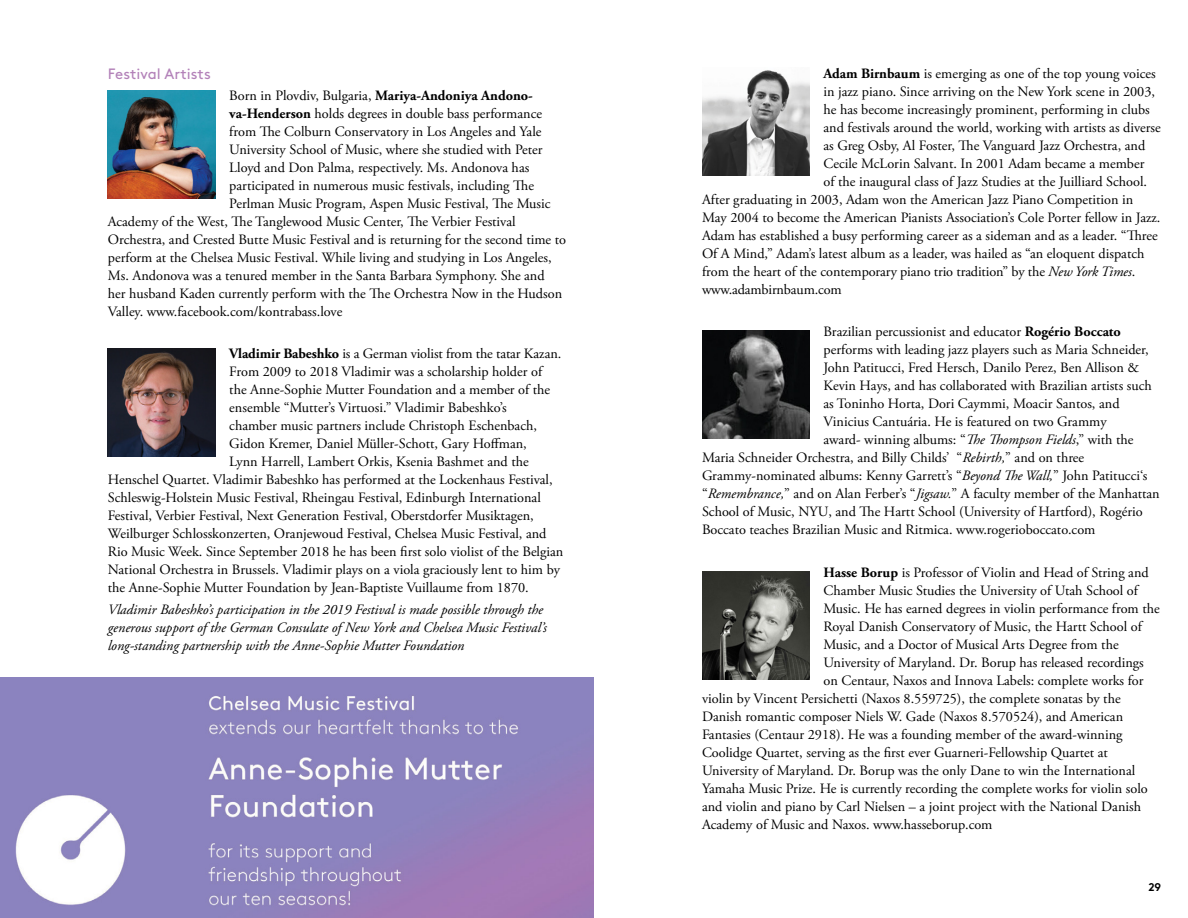
<style>
.page{position:relative;width:1188px;height:918px;background:#fff}
.page>*{position:absolute;margin:0;border:0;box-sizing:border-box;transform-origin:0 0}
.t1{font:15px "Brown Std";color:#b382b9}
.t2{font:14.25px "Adobe Garamond Pro";color:#000}
.t3{font:italic 14.25px/18px "Adobe Garamond Pro";color:#000}
.t4{font:700 11.25px "Brown Std";color:#000}
.s1{font-weight:700}
.s2{font-style:italic}
</style>
<div class="page">
<img style="left:108px;top:91px;width:108px;height:108px">
<img style="left:108px;top:349px;width:108px;height:108px">
<img style="left:702px;top:70px;width:108px;height:106px">
<img style="left:702px;top:330px;width:108px;height:108px">
<img style="left:702px;top:571px;width:108px;height:108px">
<img style="left:0;top:678px;width:594px;height:240px">
<p class="t1" style="left:108px;top:65px;width:105px">Festival Artists</p>
<p class="t2" style="left:229px;top:87px;width:305px">Born in Plovdiv, Bulgaria, <span class="s1">Mariya-Andoniya Andono-</span></p>
<p class="t2" style="left:229px;top:105px;width:314px"><span class="s1">va-Henderson</span> holds degrees in double bass performance</p>
<p class="t2" style="left:229px;top:123px;width:314px">from The Colburn Conservatory in Los Angeles and Yale</p>
<p class="t2" style="left:229px;top:141px;width:315px">University School of Music, where she studied with Peter</p>
<p class="t2" style="left:229px;top:159px;width:302px">Lloyd and Don Palma, respectively. Ms. Andonova has</p>
<p class="t2" style="left:229px;top:177px;width:306px">participated in numerous music festivals, including The</p>
<p class="t2" style="left:229px;top:195px;width:323px">Perlman Music Program, Aspen Music Festival, The Music</p>
<p class="t2" style="left:108px;top:213px;width:409px">Academy of the West, The Tanglewood Music Center, The Verbier Festival</p>
<p class="t2" style="left:108px;top:231px;width:460px">Orchestra, and Crested Butte Music Festival and is returning for the second time to</p>
<p class="t2" style="left:108px;top:249px;width:445px">perform at the Chelsea Music Festival. While living and studying in Los Angeles,</p>
<p class="t2" style="left:108px;top:267px;width:438px">Ms. Andonova was a tenured member in the Santa Barbara Symphony. She and</p>
<p class="t2" style="left:108px;top:285px;width:456px">her husband Kaden currently perform with the The Orchestra Now in the Hudson</p>
<p class="t2" style="left:108px;top:303px;width:236px">Valley. www.facebook.com/kontrabass.love</p>
<p class="t2" style="left:229px;top:345px;width:334px"><span class="s1">Vladimir Babeshko</span> is a German violist from the tatar Kazan.</p>
<p class="t2" style="left:229px;top:363px;width:314px">From 2009 to 2018 Vladimir was a scholarship holder of</p>
<p class="t2" style="left:229px;top:381px;width:322px">the Anne-Sophie Mutter Foundation and a member of the</p>
<p class="t2" style="left:229px;top:399px;width:279px">ensemble “Mutter’s Virtuosi.” Vladimir Babeshko’s</p>
<p class="t2" style="left:229px;top:417px;width:309px">chamber music partners include Christoph Eschenbach,</p>
<p class="t2" style="left:229px;top:435px;width:299px">Gidon Kremer, Daniel Müller-Schott, Gary Hoffman,</p>
<p class="t2" style="left:229px;top:453px;width:301px">Lynn Harrell, Lambert Orkis, Ksenia Bashmet and the</p>
<p class="t2" style="left:108px;top:471px;width:446px">Henschel Quartet. Vladimir Babeshko has performed at the Lockenhaus Festival,</p>
<p class="t2" style="left:108px;top:489px;width:435px">Schleswig-Holstein Music Festival, Rheingau Festival, Edinburgh International</p>
<p class="t2" style="left:108px;top:507px;width:428px">Festival, Verbier Festival, Next Generation Festival, Oberstdorfer Musiktagen,</p>
<p class="t2" style="left:108px;top:525px;width:440px">Weilburger Schlosskonzerten, Oranjewoud Festival, Chelsea Music Festival, and</p>
<p class="t2" style="left:108px;top:543px;width:457px">Rio Music Week. Since September 2018 he has been first solo violist of the Belgian</p>
<p class="t2" style="left:108px;top:561px;width:454px">National Orchestra in Brussels. Vladimir plays on a viola graciously lent to him by</p>
<p class="t2" style="left:108px;top:579px;width:423px">the Anne-Sophie Mutter Foundation by Jean-Baptiste Vuillaume from 1870.</p>
<p class="t3" style="left:108px;top:601px;width:441px">Vladimir Babeshko’s participation in the 2019 Festival is made possible through the generous support of the German Consulate of New York and Chelsea Music Festival’s long-standing partnership with the Anne-Sophie Mutter Foundation</p>
<p class="t2" style="left:824px;top:65px;width:334px"><span class="s1">Adam Birnbaum</span> is emerging as one of the top young voices</p>
<p class="t2" style="left:824px;top:83px;width:333px">in jazz piano. Since arriving on the New York scene in 2003,</p>
<p class="t2" style="left:824px;top:101px;width:328px">he has become increasingly prominent, performing in clubs</p>
<p class="t2" style="left:824px;top:119px;width:339px">and festivals around the world, working with artists as diverse</p>
<p class="t2" style="left:824px;top:137px;width:323px">as Greg Osby, Al Foster, The Vanguard Jazz Orchestra, and</p>
<p class="t2" style="left:824px;top:155px;width:322px">Cecile McLorin Salvant. In 2001 Adam became a member</p>
<p class="t2" style="left:824px;top:173px;width:325px">of the inaugural class of Jazz Studies at the Juilliard School.</p>
<p class="t2" style="left:702px;top:191px;width:433px">After graduating in 2003, Adam won the American Jazz Piano Competition in</p>
<p class="t2" style="left:702px;top:209px;width:460px">May 2004 to become the American Pianists Association’s Cole Porter fellow in Jazz.</p>
<p class="t2" style="left:702px;top:227px;width:457px">Adam has established a busy performing career as a sideman and as a leader. “Three</p>
<p class="t2" style="left:702px;top:245px;width:444px">Of A Mind,” Adam’s latest album as a leader, was hailed as “an eloquent dispatch</p>
<p class="t2" style="left:702px;top:263px;width:435px">from the heart of the contemporary piano trio tradition” by the <span class="s2">New York Times</span>.</p>
<p class="t2" style="left:702px;top:281px;width:141px">www.adambirnbaum.com</p>
<p class="t2" style="left:824px;top:323px;width:299px">Brazilian percussionist and educator <span class="s1">Rogério Boccato</span></p>
<p class="t2" style="left:824px;top:341px;width:327px">performs with leading jazz players such as Maria Schneider,</p>
<p class="t2" style="left:824px;top:359px;width:317px">John Patitucci, Fred Hersch, Danilo Perez, Ben Allison &amp;</p>
<p class="t2" style="left:824px;top:377px;width:330px">Kevin Hays, and has collaborated with Brazilian artists such</p>
<p class="t2" style="left:824px;top:395px;width:298px">as Toninho Horta, Dori Caymmi, Moacir Santos, and</p>
<p class="t2" style="left:824px;top:413px;width:285px">Vinicius Cantuária. He is featured on two Grammy</p>
<p class="t2" style="left:824px;top:431px;width:311px">award- winning albums: “<span class="s2">The Thompson Fields</span>,” with the</p>
<p class="t2" style="left:702px;top:449px;width:384px">Maria Schneider Orchestra, and Billy Childs’ “<span class="s2">Rebirth,</span>” and on three</p>
<p class="t2" style="left:702px;top:467px;width:447px">Grammy-nominated albums: Kenny Garrett’s “<span class="s2">Beyond The Wall,</span>” John Patitucci‘s</p>
<p class="t2" style="left:702px;top:485px;width:459px">“<span class="s2">Remembrance,</span>” and on Alan Ferber’s “<span class="s2">Jigsaw.</span>” A faculty member of the Manhattan</p>
<p class="t2" style="left:702px;top:503px;width:442px">School of Music, NYU, and The Hartt School (University of Hartford), Rogério</p>
<p class="t2" style="left:702px;top:521px;width:395px">Boccato teaches Brazilian Music and Ritmica. www.rogerioboccato.com</p>
<p class="t2" style="left:824px;top:564px;width:327px"><span class="s1">Hasse Borup</span> is Professor of Violin and Head of String and</p>
<p class="t2" style="left:824px;top:582px;width:316px">Chamber Music Studies the University of Utah School of</p>
<p class="t2" style="left:824px;top:600px;width:338px">Music. He has earned degrees in violin performance from the</p>
<p class="t2" style="left:824px;top:618px;width:320px">Royal Danish Conservatory of Music, the Hartt School of</p>
<p class="t2" style="left:824px;top:636px;width:297px">Music, and a Doctor of Musical Arts Degree from the</p>
<p class="t2" style="left:824px;top:654px;width:322px">University of Maryland. Dr. Borup has released recordings</p>
<p class="t2" style="left:824px;top:672px;width:322px">on Centaur, Naxos and Innova Labels: complete works for</p>
<p class="t2" style="left:702px;top:690px;width:420px">violin by Vincent Persichetti (Naxos 8.559725), the complete sonatas by the</p>
<p class="t2" style="left:702px;top:708px;width:423px">Danish romantic composer Niels W. Gade (Naxos 8.570524), and American</p>
<p class="t2" style="left:702px;top:726px;width:422px">Fantasies (Centaur 2918). He was a founding member of the award-winning</p>
<p class="t2" style="left:702px;top:744px;width:408px">Coolidge Quartet, serving as the first ever Guarneri-Fellowship Quartet at</p>
<p class="t2" style="left:702px;top:762px;width:435px">University of Maryland. Dr. Borup was the only Dane to win the International</p>
<p class="t2" style="left:702px;top:780px;width:447px">Yamaha Music Prize. He is currently recording the complete works for violin solo</p>
<p class="t2" style="left:702px;top:798px;width:441px">and violin and piano by Carl Nielsen – a joint project with the National Danish</p>
<p class="t2" style="left:702px;top:816px;width:292px">Academy of Music and Naxos. www.hasseborup.com</p>
<p class="t4" style="left:1148px;top:880px;width:14px">29</p>
</div>
